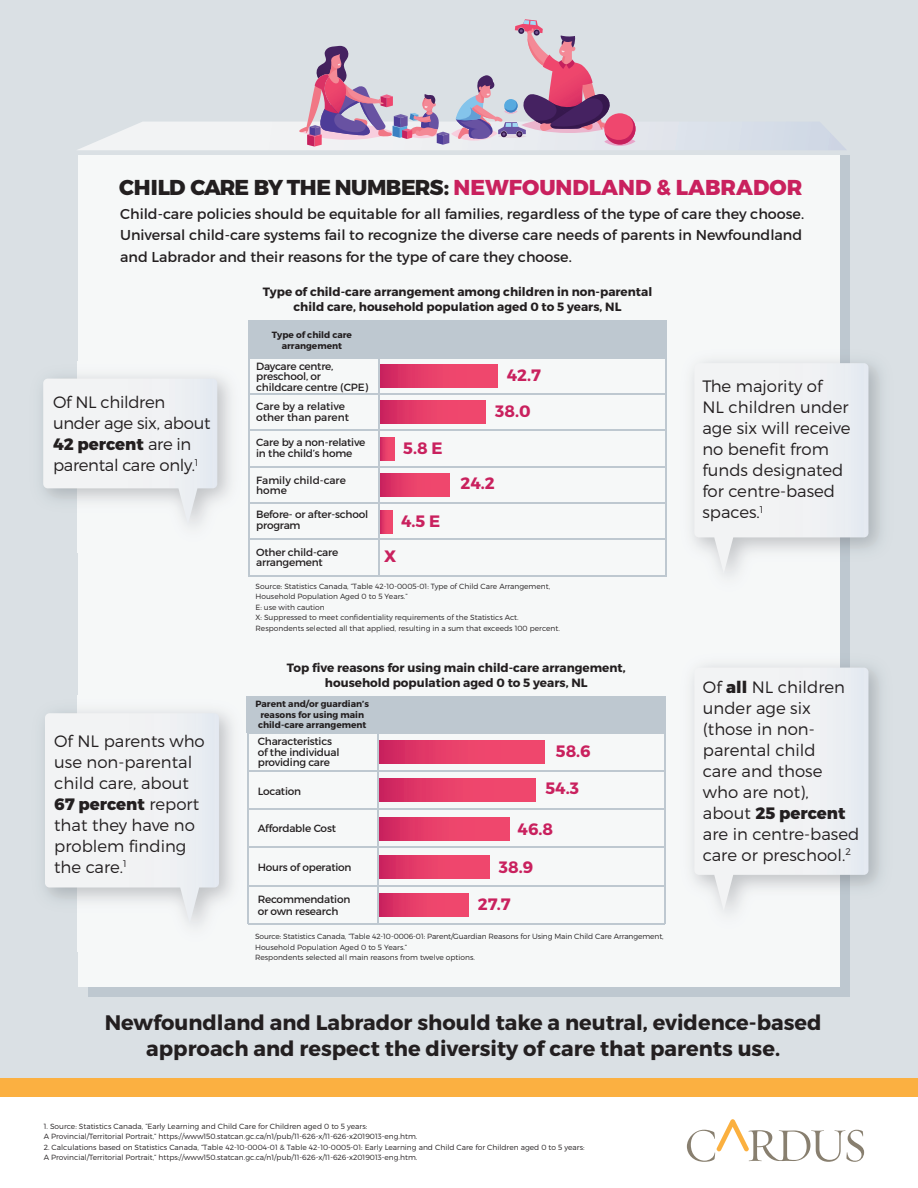
<style>
.page{position:relative;width:918px;height:1188px;background:#fff}
.page>*{position:absolute;margin:0;border:0;box-sizing:border-box;transform-origin:0 0}
.t1{font:800 21.6px "Montserrat";color:#231f20}
.t2{font:700 21px/25.5px "Montserrat";color:#231f20;text-align:center}
.t3{font:300 16.5px/21px "Montserrat";color:#231f20}
.t4{font:300 16.5px/21px "Montserrat";letter-spacing:-.02em;color:#231f20}
.t5{font:700 16.5px "Montserrat";color:#c9215e}
.t6{font:14.4px/21.5px "Montserrat";color:#231f20}
.t7{font:700 12px/15px "Montserrat";color:#231f20;text-align:center}
.t8{font:10.5px/10.5px "Montserrat";letter-spacing:-.02em;color:#231f20}
.t9{font:10.5px/10.5px "Montserrat";color:#231f20}
.t10{font:700 9px/10.5px "Montserrat";color:#231f20;text-align:center}
.t11{font:300 7.5px/10.5px "Montserrat";color:#231f20}
.s1{color:#c9215e}
.s2{font-weight:800}
</style>
<div class="page">
<div style="left:0;top:0;width:918px;height:1096px;background:#dae0e4"></div>
<div style="left:78px;top:155px;width:761px;height:831px;background:#f6f8f8"></div>
<img style="left:42px;top:361px;width:188px;height:192px">
<svg style="left:43px;top:379px;width:174px;height:146px"></svg>
<img style="left:43px;top:696px;width:204px;height:256px">
<svg style="left:45px;top:713px;width:174px;height:211px"></svg>
<img style="left:692px;top:650px;width:189px;height:289px">
<svg style="left:694px;top:668px;width:174px;height:243px"></svg>
<img style="left:692px;top:346px;width:189px;height:256px">
<svg style="left:694px;top:363px;width:174px;height:211px"></svg>
<div style="left:248px;top:321px;width:419px;height:36px;background:#bec8d0"></div>
<div style="left:247px;top:696px;width:419px;height:37px;background:#bec8d0"></div>
<hr style="left:665px;top:358px;width:2px;height:219px;background:#bec8d0">
<hr style="left:248px;top:358px;width:2px;height:219px;background:#bec8d0">
<hr style="left:249px;top:357px;width:417px;height:1px;background:#bec8d0">
<hr style="left:249px;top:393px;width:417px;height:1px;background:#bec8d0">
<hr style="left:249px;top:430px;width:417px;height:1px;background:#bec8d0">
<hr style="left:249px;top:466px;width:417px;height:1px;background:#bec8d0">
<hr style="left:249px;top:502px;width:417px;height:2px;background:#bec8d0">
<hr style="left:249px;top:539px;width:417px;height:1px;background:#bec8d0">
<div style="left:379px;top:364px;width:119px;height:23px;background:linear-gradient(to right,#d32b62,#f85071)"></div>
<div style="left:379px;top:401px;width:107px;height:23px;background:linear-gradient(to right,#d32b62,#f85071)"></div>
<svg style="left:380px;top:438px;width:14px;height:23px"></svg>
<div style="left:379px;top:473px;width:70px;height:23px;background:linear-gradient(to right,#d32b62,#f74f70)"></div>
<svg style="left:380px;top:510px;width:12px;height:23px"></svg>
<hr style="left:378px;top:358px;width:2px;height:217px;background:#bec8d0">
<hr style="left:664px;top:733px;width:2px;height:191px;background:#bec8d0">
<hr style="left:247px;top:733px;width:2px;height:191px;background:#bec8d0">
<hr style="left:248px;top:770px;width:417px;height:2px;background:#bec8d0">
<hr style="left:248px;top:809px;width:417px;height:1px;background:#bec8d0">
<hr style="left:248px;top:847px;width:417px;height:1px;background:#bec8d0">
<hr style="left:248px;top:885px;width:417px;height:1px;background:#bec8d0">
<hr style="left:248px;top:923px;width:417px;height:2px;background:#bec8d0">
<div style="left:379px;top:779px;width:157px;height:22px;background:linear-gradient(to right,#d42b62,#f85071)"></div>
<div style="left:379px;top:740px;width:165px;height:23px;background:linear-gradient(to right,#d42b62,#f85071)"></div>
<div style="left:379px;top:817px;width:130px;height:23px;background:linear-gradient(to right,#d42b62,#f74f70)"></div>
<div style="left:378px;top:855px;width:111px;height:23px;background:linear-gradient(to right,#d42b62,#f85071)"></div>
<div style="left:379px;top:894px;width:90px;height:23px;background:linear-gradient(to right,#d42b62,#f74f70)"></div>
<hr style="left:377px;top:723px;width:2px;height:201px;background:#bec8d0">
<hr style="left:248px;top:575px;width:417px;height:1px;background:#bec8d0">
<svg style="left:687px;top:1119px;width:177px;height:43px"></svg>
<svg style="left:78px;top:19px;width:768px;height:131px"></svg>
<div style="left:0;top:1078px;width:918px;height:19px;background:#fbb041"></div>
<h1 class="t1" style="left:119px;top:174px;width:685px">CHILD CARE BY THE NUMBERS: <span class="s1">NEWFOUNDLAND &amp; LABRADOR</span></h1>
<p class="t6" style="left:120px;top:203px;width:686px">Child-care policies should be equitable for all families, regardless of the type of care they choose.<br>Universal child-care systems fail to recognize the diverse care needs of parents in Newfoundland and Labrador and their reasons for the type of care they choose.</p>
<h3 class="t7" style="left:263px;top:285px;width:391px">Type of child-care arrangement among children in non-parental child care, household population aged 0 to 5 years, NL</h3>
<h3 class="t4" style="left:53px;top:392px;width:159px">Of NL children under age six, about<br><span class="s2">42 percent</span> are in parental care only.<sup>1</sup></h3>
<h3 class="t3" style="left:54px;top:730px;width:152px">Of NL parents who use non-parental child care, about<br><span class="s2">67 percent</span> report that they have no problem finding the care.<sup>1</sup></h3>
<p class="t10" style="left:272px;top:330px;width:82px">Type of child care arrangement</p>
<h3 class="t8" style="left:256px;top:361px;width:113px">Daycare centre, preschool, or childcare centre (CPE)</h3>
<h3 class="t9" style="left:256px;top:401px;width:94px">Care by a relative other than parent</h3>
<h3 class="t8" style="left:256px;top:437px;width:111px">Care by a non-relative in the child’s home</h3>
<h3 class="t9" style="left:256px;top:475px;width:91px">Family child-care home</h3>
<h3 class="t8" style="left:256px;top:509px;width:114px">Before- or after-school program</h3>
<h3 class="t8" style="left:256px;top:547px;width:84px">Other child-care arrangement</h3>
<h3 class="t5" style="left:403px;top:438px;width:41px">5.8 E</h3>
<h3 class="t5" style="left:401px;top:511px;width:41px">4.5 E</h3>
<h3 class="t5" style="left:384px;top:546px;width:14px">X</h3>
<h3 class="t5" style="left:507px;top:365px;width:36px">42.7</h3>
<h3 class="t5" style="left:495px;top:401px;width:37px">38.0</h3>
<h3 class="t5" style="left:461px;top:473px;width:36px">24.2</h3>
<p class="t11" style="left:256px;top:580px;width:306px">Source: Statistics Canada, “Table 42-10-0005-01: Type of Child Care Arrangement, Household Population Aged 0 to 5 Years.”<br>E: use with caution<br>X: Suppressed to meet confidentiality requirements of the Statistics Act.<br>Respondents selected all that applied, resulting in a sum that exceeds 100 percent.</p>
<h3 class="t7" style="left:287px;top:660px;width:340px">Top five reasons for using main child-care arrangement, household population aged 0 to 5 years, NL</h3>
<p class="t10" style="left:255px;top:699px;width:115px;text-align:left">Parent and/or guardian’s reasons for using main child-care arrangement</p>
<h3 class="t8" style="left:258px;top:736px;width:83px">Characteristics of the individual providing care</h3>
<h3 class="t8" style="left:258px;top:786px;width:45px">Location</h3>
<h3 class="t8" style="left:258px;top:823px;width:80px">Affordable Cost</h3>
<h3 class="t8" style="left:258px;top:862px;width:95px">Hours of operation</h3>
<h3 class="t8" style="left:258px;top:893px;width:94px;line-height:12px">Recommendation or own research</h3>
<h3 class="t5" style="left:478px;top:894px;width:34px">27.7</h3>
<h3 class="t5" style="left:556px;top:741px;width:36px">58.6</h3>
<h3 class="t5" style="left:545px;top:778px;width:35px">54.3</h3>
<h3 class="t5" style="left:518px;top:819px;width:37px">46.8</h3>
<h3 class="t5" style="left:499px;top:857px;width:36px">38.9</h3>
<p class="t11" style="left:255px;top:931px;width:410px">Source: Statistics Canada, “Table 42-10-0006-01: Parent/Guardian Reasons for Using Main Child Care Arrangement,<br>Household Population Aged 0 to 5 Years.”<br>Respondents selected all main reasons from twelve options.</p>
<h3 class="t3" style="left:702px;top:376px;width:150px">The majority of<br>NL children under age six will receive no benefit from funds designated for centre-based spaces.<sup>1</sup></h3>
<h3 class="t3" style="left:703px;top:676px;width:158px">Of <span class="s2">all</span> NL children under age six (those in non&shy;parental child<br>care and those who are not), about <span class="s2">25 percent </span>are in centre-based care or preschool.<sup>2</sup></h3>
<h2 class="t2" style="left:105px;top:1010px;width:718px">Newfoundland and Labrador should take a neutral, evidence-based approach and respect the diversity of care that parents use.</h2>
<p class="t11" style="left:44px;top:1120px;width:375px">1. Source: Statistics Canada, “Early Learning and Child Care for Children aged 0 to 5 years:<br>A Provincial/Territorial Portrait,” https://www150.statcan.gc.ca/n1/pub/11-626-x/11-626-x2019013-eng.htm.</p>
<p class="t11" style="left:44px;top:1141px;width:542px">2. Calculations based on Statistics Canada, “Table 42-10-0004-01 &amp; Table 42-10-0005-01: Early Learning and Child Care for Children aged 0 to 5 years:<br>A Provincial/Territorial Portrait,” https://www150.statcan.gc.ca/n1/pub/11-626-x/11-626-x2019013-eng.htm.</p>
</div>
